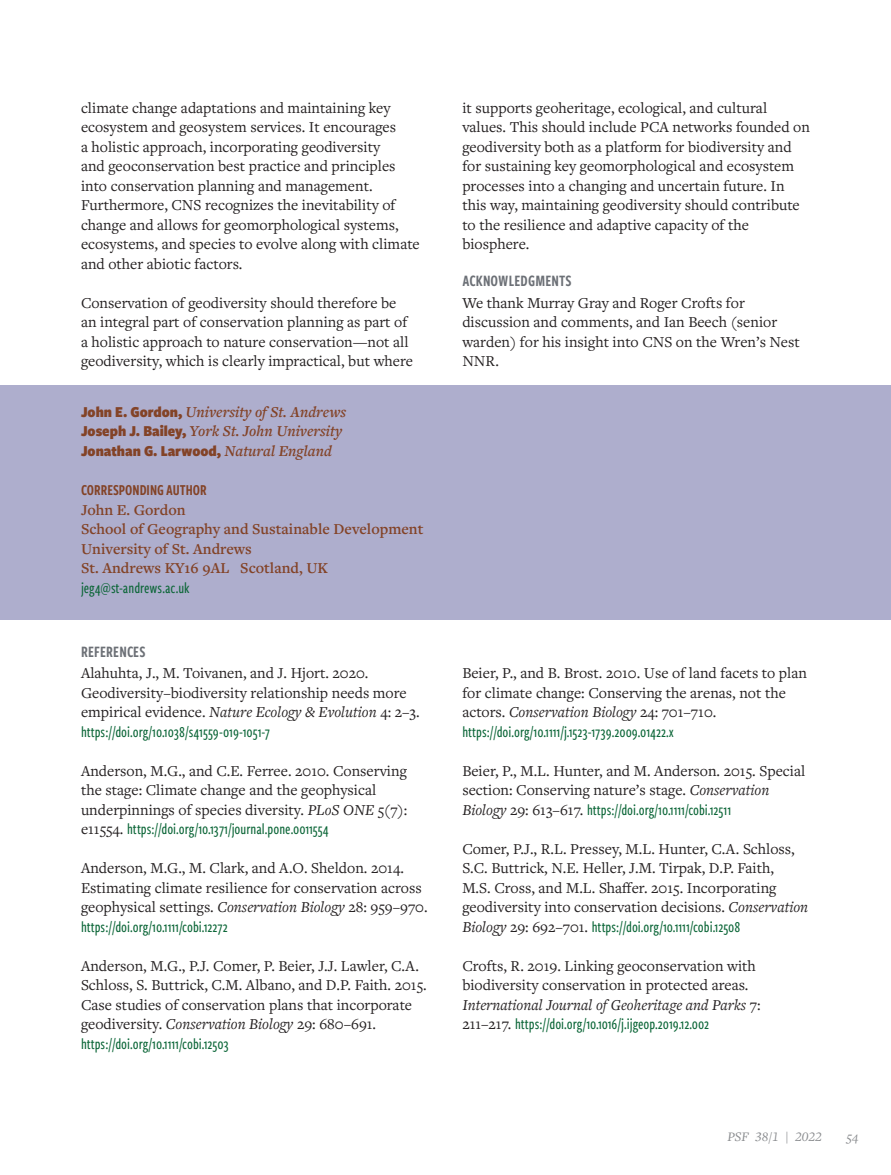
<style>
.page{position:relative;width:891px;height:1175px;background:#fff}
.page>*{position:absolute;margin:0;border:0;box-sizing:border-box;transform-origin:0 0}
.t1{font:16.5px "Freight Sans Cmp Pro Semi";letter-spacing:.01em;color:#6c7076}
.t2{font:15.75px/19.5px "Freight Text Pro";color:#231f20}
.t3{font:500 15.75px "Freight Sans Cmp Pro";color:#0c6638}
.t4{font:600 15.75px/19.5px "Freight Text Pro";color:#834327}
.t5{font:italic 600 15.75px/19.5px "Freight Text Pro";color:#834327}
.t6{font:900 15.75px "Freight Sans Cnd Pro";color:#834327}
.t7{font:15.75px "Freight Sans Cmp Pro Semi";color:#834327}
.t8{font:italic 13.5px "Freight Text Pro";color:#898b8e}
.s1{font-family:"Freight Sans Cnd Pro";font-weight:900;font-style:normal}
.s2{font-family:"Freight Text Pro";font-weight:600;font-style:italic}
.s3{font-style:italic}
.s4{font-family:"Freight Text Pro";font-weight:400;color:#231f20}
.s5{font-family:"Freight Text Pro";font-weight:400;font-style:italic;color:#231f20}
</style>
<div class="page">
<div style="left:0;top:386px;width:891px;height:234px;background:#aeaecd"></div>
<p class="t2" style="left:81px;top:97px;width:340px">climate change adaptations and maintaining key ecosystem and geosystem services. It encourages<br>a holistic approach, incorporating geodiversity<br>and geoconservation best practice and principles into conservation planning and management.<br>Furthermore, CNS recognizes the inevitability of change and allows for geomorphological systems, ecosystems, and species to evolve along with climate and other abiotic factors.</p>
<p class="t2" style="left:81px;top:292px;width:334px">Conservation of geodiversity should therefore be an integral part of conservation planning as part of a holistic approach to nature conservation—not all geodiversity, which is clearly impractical, but where</p>
<p class="t5" style="left:81px;top:402px;width:267px"><span class="s1">John E. Gordon,</span> University of St. Andrews<br><span class="s1">Joseph J. Bailey,</span> York St. John University</p>
<p class="t6" style="left:81px;top:440px;width:252px">Jonathan G. Larwood, <span class="s2">Natural England</span></p>
<p class="t7" style="left:81px;top:479px;width:127px">CORRESPONDING AUTHOR</p>
<p class="t4" style="left:81px;top:499px;width:344px">John E. Gordon<br>School of Geography and Sustainable Development<br>University of St. Andrews<br>St. Andrews KY16 9AL Scotland, UK</p>
<p class="t3" style="left:81px;top:577px;width:110px">jeg4@st-andrews.ac.uk</p>
<p class="t1" style="left:81px;top:640px;width:66px">REFERENCES</p>
<p class="t2" style="left:81px;top:663px;width:340px">Alahuhta, J., M. Toivanen, and J. Hjort. 2020.<br>Geodiversity–biodiversity relationship needs more empirical evidence. <span class="s3">Nature Ecology &amp; Evolution</span> 4: 2–3.</p>
<p class="t3" style="left:81px;top:721px;width:191px">https://doi.org/10.1038/s41559-019-1051-7</p>
<p class="t2" style="left:81px;top:760px;width:328px">Anderson, M.G., and C.E. Ferree. 2010. Conserving the stage: Climate change and the geophysical underpinnings of species diversity. <span class="s3">PLoS ONE</span> 5(7):</p>
<p class="t3" style="left:81px;top:818px;width:249px"><span class="s4">e11554.</span> https://doi.org/10.1371/journal.pone.0011554</p>
<p class="t2" style="left:81px;top:858px;width:348px">Anderson, M.G., M. Clark, and A.O. Sheldon. 2014.<br>Estimating climate resilience for conservation across geophysical settings. <span class="s3">Conservation Biology</span> 28: 959–970.</p>
<p class="t3" style="left:81px;top:916px;width:148px">https://doi.org/10.1111/cobi.12272</p>
<p class="t2" style="left:81px;top:955px;width:347px">Anderson, M.G., P.J. Comer, P. Beier, J.J. Lawler, C.A.<br>Schloss, S. Buttrick, C.M. Albano, and D.P. Faith. 2015.<br>Case studies of conservation plans that incorporate geodiversity. <span class="s3">Conservation Biology</span> 29: 680–691.</p>
<p class="t3" style="left:81px;top:1033px;width:149px">https://doi.org/10.1111/cobi.12503</p>
<p class="t2" style="left:462px;top:97px;width:349px">it supports geoheritage, ecological, and cultural values. This should include PCA networks founded on geodiversity both as a platform for biodiversity and for sustaining key geomorphological and ecosystem processes into a changing and uncertain future. In this way, maintaining geodiversity should contribute to the resilience and adaptive capacity of the biosphere.</p>
<p class="t1" style="left:462px;top:269px;width:111px">ACKNOWLEDGMENTS</p>
<p class="t2" style="left:462px;top:292px;width:339px">We thank Murray Gray and Roger Crofts for discussion and comments, and Ian Beech (senior warden) for his insight into CNS on the Wren’s Nest NNR.</p>
<p class="t2" style="left:462px;top:663px;width:346px">Beier, P., and B. Brost. 2010. Use of land facets to plan for climate change: Conserving the arenas, not the actors. <span class="s3">Conservation Biology</span> 24: 701–710.</p>
<p class="t3" style="left:462px;top:721px;width:213px">https://doi.org/10.1111/j.1523-1739.2009.01422.x</p>
<p class="t2" style="left:462px;top:760px;width:344px">Beier, P., M.L. Hunter, and M. Anderson. 2015. Special section: Conserving nature’s stage. <span class="s3">Conservation</span></p>
<p class="t3" style="left:462px;top:799px;width:270px"><span class="s5">Biology</span> <span class="s4">29: 613–617.</span> https://doi.org/10.1111/cobi.12511</p>
<p class="t2" style="left:462px;top:838px;width:347px">Comer, P.J., R.L. Pressey, M.L. Hunter, C.A. Schloss, S.C. Buttrick, N.E. Heller, J.M. Tirpak, D.P. Faith,<br>M.S. Cross, and M.L. Shaffer. 2015. Incorporating geodiversity into conservation decisions. <span class="s3">Conservation</span></p>
<p class="t3" style="left:462px;top:916px;width:280px"><span class="s5">Biology</span> <span class="s4">29: 692–701.</span> https://doi.org/10.1111/cobi.12508</p>
<p class="t2" style="left:462px;top:955px;width:300px">Crofts, R. 2019. Linking geoconservation with biodiversity conservation in protected areas.<br><span class="s3">International Journal of Geoheritage and Parks</span> 7:</p>
<p class="t3" style="left:462px;top:1013px;width:248px"><span class="s4">211–217.</span> https://doi.org/10.1016/j.ijgeop.2019.12.002</p>
<p class="t8" style="left:727px;top:1128px;width:96px">PSF 38/1 | 2022</p>
<p class="t8" style="left:846px;top:1128px;width:14px">54</p>
</div>
